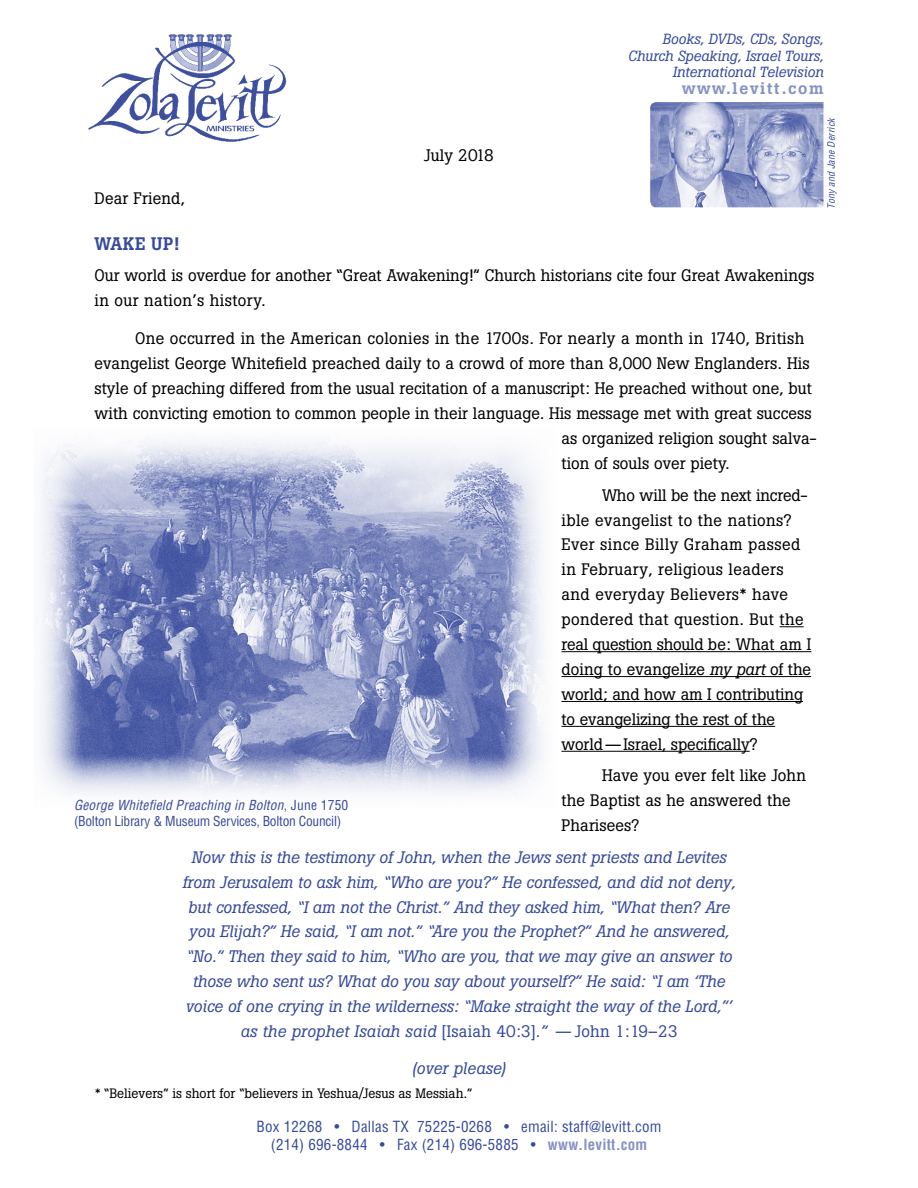
<style>
.page{position:relative;width:918px;height:1188px;background:#fff}
.page>*{position:absolute;margin:0;border:0;box-sizing:border-box;transform-origin:0 0}
.t1{font:500 18px "Boton";letter-spacing:.025em;color:#36499b}
.t2{font:16.5px/24.9px "Boton";color:#000}
.t3{font:italic 16.5px/24.9px "Boton";color:#36499b;text-align:center}
.t4{font:16.5px "Boton";letter-spacing:.025em;color:#000}
.t5{font:500 16.5px "Boton";letter-spacing:.1em;color:#8792c3}
.t6{font:condensed 15px/18px "Helvetica";letter-spacing:.015em;color:#36499b;text-align:center}
.t7{font:italic 14.55px/16.5px "Boton";color:#36499b;text-align:right}
.t8{font:condensed 13.5px/16.2px "Helvetica";letter-spacing:-.02em;color:#36499b}
.t9{font:13.5px "Boton";color:#000}
.t10{font:italic condensed 9.9px "Helvetica";color:#36499b}
.s1{font-style:italic}
.s2{font-style:normal}
.s3{font-weight:700;color:#8792c3}
</style>
<div class="page">
<img style="left:88px;top:34px;width:199px;height:108px">
<svg style="left:780px;top:626px;width:24px;height:1px"></svg>
<hr style="left:562px;top:651px;width:249px;height:1px;background:#000">
<hr style="left:562px;top:676px;width:249px;height:1px;background:#000">
<hr style="left:562px;top:701px;width:241px;height:1px;background:#000">
<hr style="left:562px;top:726px;width:213px;height:1px;background:#000">
<hr style="left:562px;top:751px;width:188px;height:1px;background:#000">
<img style="left:650px;top:102px;width:173px;height:105px">
<img style="left:40px;top:440px;width:504px;height:355px">
<p class="t7" style="left:628px;top:31px;width:197px">Books, DVDs, CDs, Songs,<br>Church Speaking, Israel Tours,<br>International Television</p>
<p class="t5" style="left:682px;top:78px;width:143px">www.levitt.com</p>
<p class="t2" style="left:424px;top:143px;width:71px">July 2018</p>
<p class="t2" style="left:94px;top:186px;width:92px">Dear Friend,</p>
<p class="t1" style="left:94px;top:233px;width:87px">WAKE UP!</p>
<p class="t2" style="left:94px;top:263px;width:721px">Our world is overdue for another “Great Awakening!” Church historians cite four Great Awakenings in our nation’s history.</p>
<p class="t4" style="left:135px;top:329px;width:671px">One occurred in the American colonies in the 1700s. For nearly a month in 1740, British</p>
<p class="t2" style="left:94px;top:351px;width:717px">evangelist George Whitefield preached daily to a crowd of more than 8,000 New Englanders. His</p>
<p class="t2" style="left:94px;top:376px;width:719px">style of preaching differed from the usual recitation of a manuscript: He preached without one, but</p>
<p class="t2" style="left:94px;top:401px;width:719px">with convicting emotion to common people in their language. His message met with great success</p>
<p class="t2" style="left:562px;top:426px;width:257px">as organized religion sought salva-</p>
<p class="t2" style="left:562px;top:451px;width:170px">tion of souls over piety.</p>
<p class="t2" style="left:562px;top:482px;width:251px;text-indent:41px">Who will be the next incred&shy;ible evangelist to the nations?<br>Ever since Billy Graham passed in February, religious leaders and everyday Believers* have pondered that question. But the real question should be: What am I doing to evangelize <span class="s1">my part</span> of the world; and how am I contributing to evangelizing the rest of the world—Israel, specifically?</p>
<p class="t2" style="left:561px;top:763px;width:246px;text-indent:41px">Have you ever felt like John the Baptist as he answered the<br>Pharisees?</p>
<p class="t3" style="left:183px;top:845px;width:554px">Now this is the testimony of John, when the Jews sent priests and Levites from Jerusalem to ask him, “Who are you?” He confessed, and did not deny, but confessed, “I am not the Christ.” And they asked him, “What then? Are you Elijah?” He said, “I am not.” “Are you the Prophet?” And he answered, “No.” Then they said to him, “Who are you, that we may give an answer to those who sent us? What do you say about yourself?” He said: “I am ‘The voice of one crying in the wilderness: “Make straight the way of the Lord,”’ as the prophet Isaiah said <span class="s2">[Isaiah 40:3]</span>.” <span class="s2">—John 1:19–23</span></p>
<p class="t8" style="left:74px;top:797px;width:276px"><span class="s1">George Whitefield Preaching in Bolton</span>, June 1750 (Bolton Library &amp; Museum Services, Bolton Council)</p>
<p class="t3" style="left:412px;top:1056px;width:96px">(over please)</p>
<p class="t9" style="left:95px;top:1086px;width:379px">* “Believers” is short for “believers in Yeshua/Jesus as Messiah.”</p>
<p class="t6" style="left:257px;top:1118px;width:406px">Box 12268 • Dallas TX 75225-0268 • email: staff@levitt.com (214) 696-8844 • Fax (214) 696-5885 • <span class="s3">www.levitt.com</span></p>
<p class="t10" style="left:825px;top:209px;width:93px;rotate:-90deg">Tony and Jane Derrick</p>
</div>
